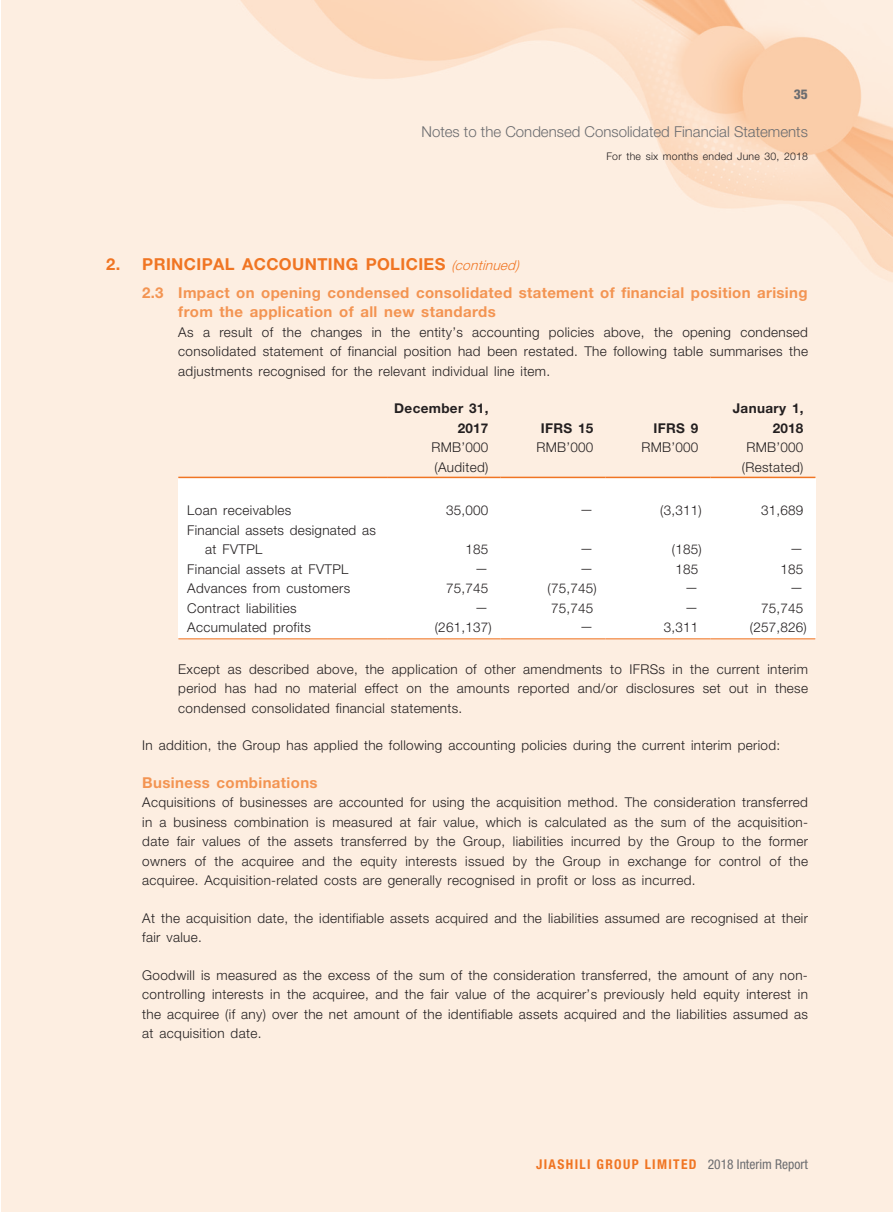
<style>
.page{position:relative;width:893px;height:1212px;background:#fff}
.page>*{position:absolute;margin:0;border:0;box-sizing:border-box;transform-origin:0 0}
._03_H1{font:700 16.5px "Helvetica Neue LT Std";letter-spacing:.025em;color:#f07523}
._04___H2{font:700 15px/19.5px "Helvetica Neue LT Std";letter-spacing:.02em;color:#f39452}
.t1{font:300 15px "Helvetica Neue LT Std";color:#6c6d70}
._12___P2{font:300 13.5px/19.5px "Helvetica Neue LT Std";letter-spacing:.025em;color:#231f20;text-align:justify}
._13_____P4{font:300 13.5px/19.5px "Helvetica Neue LT Std";letter-spacing:.025em;color:#231f20;text-align:justify}
._15_Table_Stub{font:300 13.5px/19.5px "Helvetica Neue LT Std";letter-spacing:.025em;color:#231f20}
._13_____P4-2{font:700 13.5px/19.5px "Helvetica Neue LT Std";letter-spacing:.025em;color:#231f20;text-align:right}
.t2{font:700 condensed 13.5px "Helvetica Neue LT Std";letter-spacing:.1em;color:#f07523}
.t3{font:800 condensed 13.5px "Helvetica Neue LT Std";color:#6c6d70}
.t4{font:300 10.5px "Helvetica Neue LT Std";letter-spacing:.025em;color:#231f20}
.s1{font-weight:300;font-style:italic;font-size:13.5px}
.s2{font-weight:400;color:#6c6d70}
</style>
<div class="page">
<hr style="left:178px;top:477px;width:210px;height:1px;background:#f07523">
<hr style="left:388px;top:477px;width:112px;height:1px;background:#f07523">
<hr style="left:500px;top:477px;width:105px;height:1px;background:#f07523">
<hr style="left:605px;top:477px;width:105px;height:1px;background:#f07523">
<hr style="left:710px;top:477px;width:105px;height:1px;background:#f07523">
<hr style="left:178px;top:638px;width:210px;height:1px;background:#f07523">
<hr style="left:388px;top:638px;width:112px;height:1px;background:#f07523">
<hr style="left:500px;top:638px;width:105px;height:1px;background:#f07523">
<hr style="left:605px;top:638px;width:105px;height:1px;background:#f07523">
<hr style="left:710px;top:638px;width:105px;height:1px;background:#f07523">
<p class="t3" style="left:794px;top:86px;width:16px">35</p>
<p class="t1" style="left:421px;top:123px;width:388px">Notes to the Condensed Consolidated Financial Statements</p>
<p class="t4" style="left:606px;top:149px;width:203px">For the six months ended June 30, 2018</p>
<p class="_03_H1" style="left:106px;top:254px;width:414px">2. PRINCIPAL ACCOUNTING POLICIES <span class="s1">(continued)</span></p>
<p class="_04___H2" style="left:178px;top:282px;width:631px;text-indent:-36px">2.3 Impact on opening condensed consolidated statement of financial position arising from the application of all new standards</p>
<p class="_13_____P4" style="left:178px;top:322px;width:631px">As a result of the changes in the entity’s accounting policies above, the opening condensed consolidated statement of financial position had been restated. The following table summarises the adjustments recognised for the relevant individual line item.</p>
<p class="_13_____P4-2" style="left:394px;top:398px;width:96px">December 31,<br>2017</p>
<p class="_13_____P4-2" style="left:733px;top:398px;width:72px">January 1,<br>2018</p>
<p class="_13_____P4-2" style="left:541px;top:418px;width:54px">IFRS 15</p>
<p class="_13_____P4-2" style="left:653px;top:418px;width:46px">IFRS 9</p>
<p class="_13_____P4" style="left:431px;top:438px;width:59px">RMB’000</p>
<p class="_13_____P4" style="left:536px;top:438px;width:59px">RMB’000</p>
<p class="_13_____P4" style="left:641px;top:438px;width:59px">RMB’000</p>
<p class="_13_____P4" style="left:746px;top:438px;width:59px">RMB’000</p>
<p class="_13_____P4" style="left:435px;top:457px;width:55px">(Audited)</p>
<p class="_13_____P4" style="left:742px;top:457px;width:63px">(Restated)</p>
<p class="_15_Table_Stub" style="left:187px;top:501px;width:106px">Loan receivables</p>
<p class="_13_____P4" style="left:446px;top:501px;width:44px">35,000</p>
<p class="_13_____P4" style="left:580px;top:499px;width:15px">—</p>
<p class="_13_____P4" style="left:660px;top:501px;width:43px">(3,311)</p>
<p class="_13_____P4" style="left:761px;top:501px;width:44px">31,689</p>
<p class="_15_Table_Stub" style="left:205px;top:520px;width:172px;text-indent:-18px">Financial assets designated as at FVTPL</p>
<p class="_13_____P4" style="left:465px;top:540px;width:24px">185</p>
<p class="_13_____P4" style="left:580px;top:538px;width:15px">—</p>
<p class="_13_____P4" style="left:672px;top:540px;width:31px">(185)</p>
<p class="_13_____P4" style="left:790px;top:538px;width:15px">—</p>
<p class="_15_Table_Stub" style="left:187px;top:559px;width:163px">Financial assets at FVTPL</p>
<p class="_13_____P4" style="left:475px;top:558px;width:15px">—</p>
<p class="_13_____P4" style="left:580px;top:558px;width:15px">—</p>
<p class="_13_____P4" style="left:675px;top:559px;width:24px">185</p>
<p class="_13_____P4" style="left:780px;top:559px;width:24px">185</p>
<p class="_15_Table_Stub" style="left:187px;top:579px;width:164px">Advances from customers</p>
<p class="_13_____P4" style="left:446px;top:579px;width:44px">75,745</p>
<p class="_13_____P4" style="left:548px;top:579px;width:51px">(75,745)</p>
<p class="_13_____P4" style="left:685px;top:577px;width:15px">—</p>
<p class="_13_____P4" style="left:790px;top:577px;width:15px">—</p>
<p class="_15_Table_Stub" style="left:187px;top:598px;width:111px">Contract liabilities</p>
<p class="_13_____P4" style="left:475px;top:597px;width:15px">—</p>
<p class="_13_____P4" style="left:551px;top:598px;width:44px">75,745</p>
<p class="_13_____P4" style="left:685px;top:597px;width:15px">—</p>
<p class="_13_____P4" style="left:761px;top:598px;width:44px">75,745</p>
<p class="_15_Table_Stub" style="left:187px;top:618px;width:125px">Accumulated profits</p>
<p class="_13_____P4" style="left:435px;top:618px;width:58px">(261,137)</p>
<p class="_13_____P4" style="left:580px;top:616px;width:15px">—</p>
<p class="_13_____P4" style="left:664px;top:618px;width:36px">3,311</p>
<p class="_13_____P4" style="left:750px;top:618px;width:58px">(257,826)</p>
<p class="_13_____P4" style="left:178px;top:659px;width:631px">Except as described above, the application of other amendments to IFRSs in the current interim period has had no material effect on the amounts reported and/or disclosures set out in these condensed consolidated financial statements.</p>
<p class="_12___P2" style="left:142px;top:735px;width:639px">In addition, the Group has applied the following accounting policies during the current interim period:</p>
<p class="_04___H2" style="left:142px;top:772px;width:177px">Business combinations</p>
<p class="_12___P2" style="left:142px;top:792px;width:667px">Acquisitions of businesses are accounted for using the acquisition method. The consideration transferred in a business combination is measured at fair value, which is calculated as the sum of the acquisition&shy;date fair values of the assets transferred by the Group, liabilities incurred by the Group to the former owners of the acquiree and the equity interests issued by the Group in exchange for control of the acquiree. Acquisition-related costs are generally recognised in profit or loss as incurred.</p>
<p class="_12___P2" style="left:142px;top:908px;width:667px">At the acquisition date, the identifiable assets acquired and the liabilities assumed are recognised at their fair value.</p>
<p class="_12___P2" style="left:142px;top:965px;width:667px">Goodwill is measured as the excess of the sum of the consideration transferred, the amount of any non&shy;controlling interests in the acquiree, and the fair value of the acquirer’s previously held equity interest in the acquiree (if any) over the net amount of the identifiable assets acquired and the liabilities assumed as at acquisition date.</p>
<p class="t2" style="left:536px;top:1156px;width:273px">JIASHILI GROUP LIMITED <span class="s2">2018 Interim Report</span></p>
</div>
